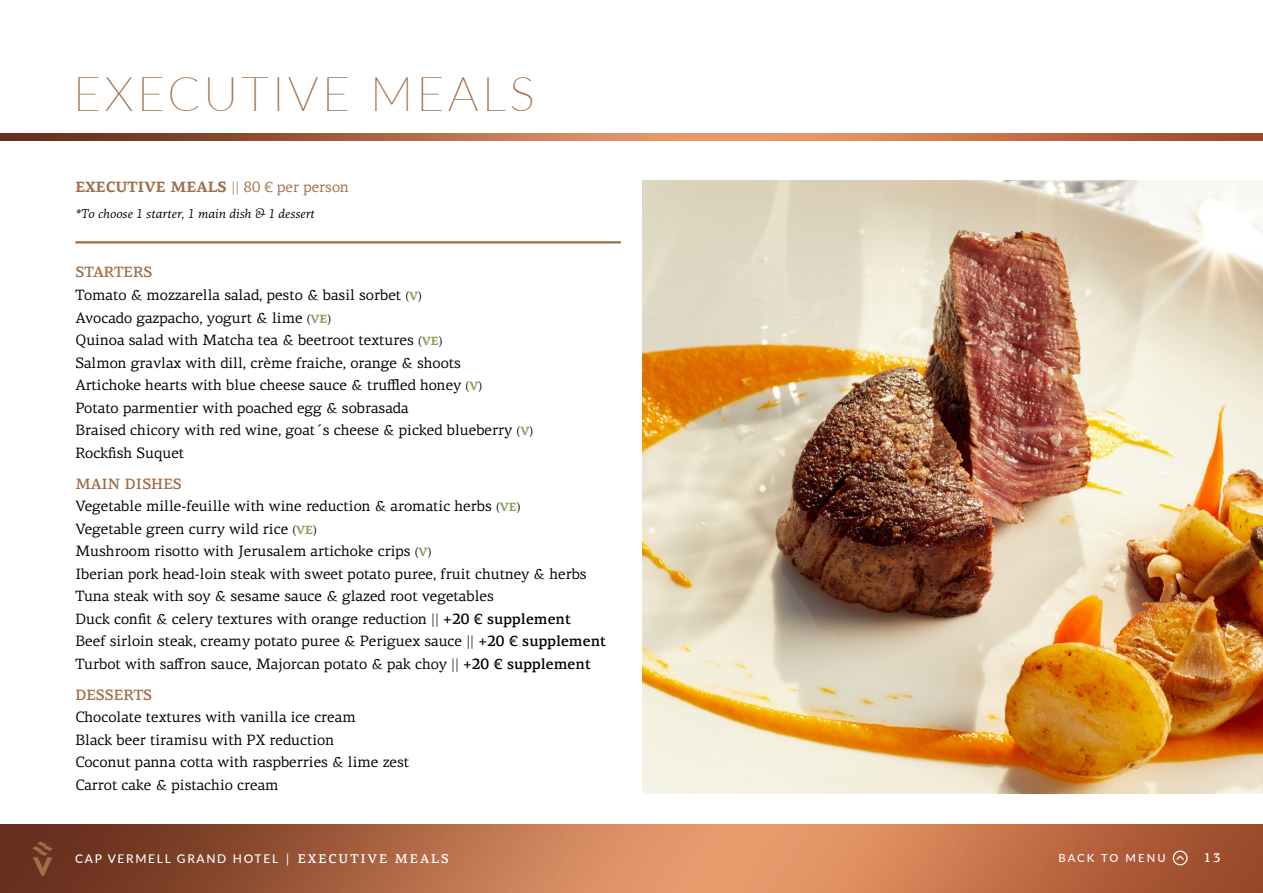
<style>
.page{position:relative;width:1263px;height:893px;background:#fff}
.page>*{position:absolute;margin:0;border:0;box-sizing:border-box;transform-origin:0 0}
.t1{font:100 48px "Lato";letter-spacing:.07em;color:#a16d47}
.t2{font:15px/22.5px "PF Centro Serif Pro";color:#000}
.t3{font:700 15px "PF Centro Serif Pro";color:#a16d47}
.t4{font:italic 12.75px "PF Centro Serif Pro";color:#000}
.t5{font:500 12.75px "PF Centro Serif Pro";color:#fff}
.t6{font:500 12px "Lato";letter-spacing:.14em;color:#fff}
.t7{font:500 11.25px "Lato";letter-spacing:.19em;color:#fff}
.s1{font-weight:400}
.s2{font-weight:500;color:#a16d47}
.s3{font-size:12px}
.s4{font-weight:700;font-size:12px;color:#84a25a}
.s5{font-weight:500}
.s6{font-family:"PF Centro Serif Pro";font-size:13.5px}
.s7{font-family:"PF Centro Serif Pro";font-size:12.75px}
</style>
<div class="page">
<img style="left:0;top:825px;width:1263px;height:68px">
<svg style="left:32px;top:841px;width:21px;height:35px"></svg>
<hr style="left:75px;top:241px;width:546px;height:2px;background:#a16d47">
<img style="left:0;top:133px;width:1263px;height:7px">
<img style="left:642px;top:181px;width:621px;height:612px">
<svg style="left:1173px;top:850px;width:14px;height:15px"></svg>
<p class="t1" style="left:73px;top:61px;width:463px">EXECUTIVE MEALS</p>
<p class="t3" style="left:75px;top:177px;width:275px">EXECUTIVE MEALS <span class="s1">|| 80 € per person</span></p>
<p class="t4" style="left:75px;top:207px;width:241px">*To choose 1 starter, 1 main dish &amp; 1 dessert</p>
<p class="t2" style="left:75px;top:261px;width:459px"><span class="s2">STARTERS<br></span>Tomato &amp; mozzarella salad, pesto &amp; basil sorbet <span class="s3">(</span><span class="s4">V</span><span class="s3">)<br></span>Avocado gazpacho, yogurt &amp; lime <span class="s3">(</span><span class="s4">VE</span><span class="s3">)<br></span>Quinoa salad with Matcha tea &amp; beetroot textures <span class="s3">(</span><span class="s4">VE</span><span class="s3">)<br></span>Salmon gravlax with dill, crème fraiche, orange &amp; shoots<br>Artichoke hearts with blue cheese sauce &amp; truffled honey <span class="s3">(</span><span class="s4">V</span><span class="s3">)<br></span>Potato parmentier with poached egg &amp; sobrasada<br>Braised chicory with red wine, goat´s cheese &amp; picked blueberry <span class="s3">(</span><span class="s4">V</span><span class="s3">)<br></span>Rockfish Suquet</p>
<p class="t2" style="left:75px;top:472px;width:532px"><span class="s2">MAIN DISHES<br></span>Vegetable mille-feuille with wine reduction &amp; aromatic herbs <span class="s3">(</span><span class="s4">VE</span><span class="s3">)<br></span>Vegetable green curry wild rice <span class="s3">(</span><span class="s4">VE</span><span class="s3">)<br></span>Mushroom risotto with Jerusalem artichoke crips <span class="s3">(</span><span class="s4">V</span><span class="s3">)<br></span>Iberian pork head-loin steak with sweet potato puree, fruit chutney &amp; herbs Tuna steak with soy &amp; sesame sauce &amp; glazed root vegetables<br>Duck confit &amp; celery textures with orange reduction || <span class="s5">+20 € supplement<br></span>Beef sirloin steak, creamy potato puree &amp; Periguex sauce || <span class="s5">+20 € supplement </span>Turbot with saffron sauce, Majorcan potato &amp; pak choy || <span class="s5">+20 € supplement</span></p>
<p class="t2" style="left:75px;top:683px;width:335px"><span class="s2">DESSERTS<br></span>Chocolate textures with vanilla ice cream<br>Black beer tiramisu with PX reduction<br>Coconut panna cotta with raspberries &amp; lime zest Carrot cake &amp; pistachio cream</p>
<p class="t6" style="left:75px;top:850px;width:375px">CAP VERMELL GRAND HOTEL <span class="s6">|</span> <span class="s7">EXECUTIVE MEALS</span></p>
<p class="t5" style="left:1204px;top:850px;width:18px">13</p>
<p class="t7" style="left:1058px;top:850px;width:109px">BACK TO MENU</p>
</div>
